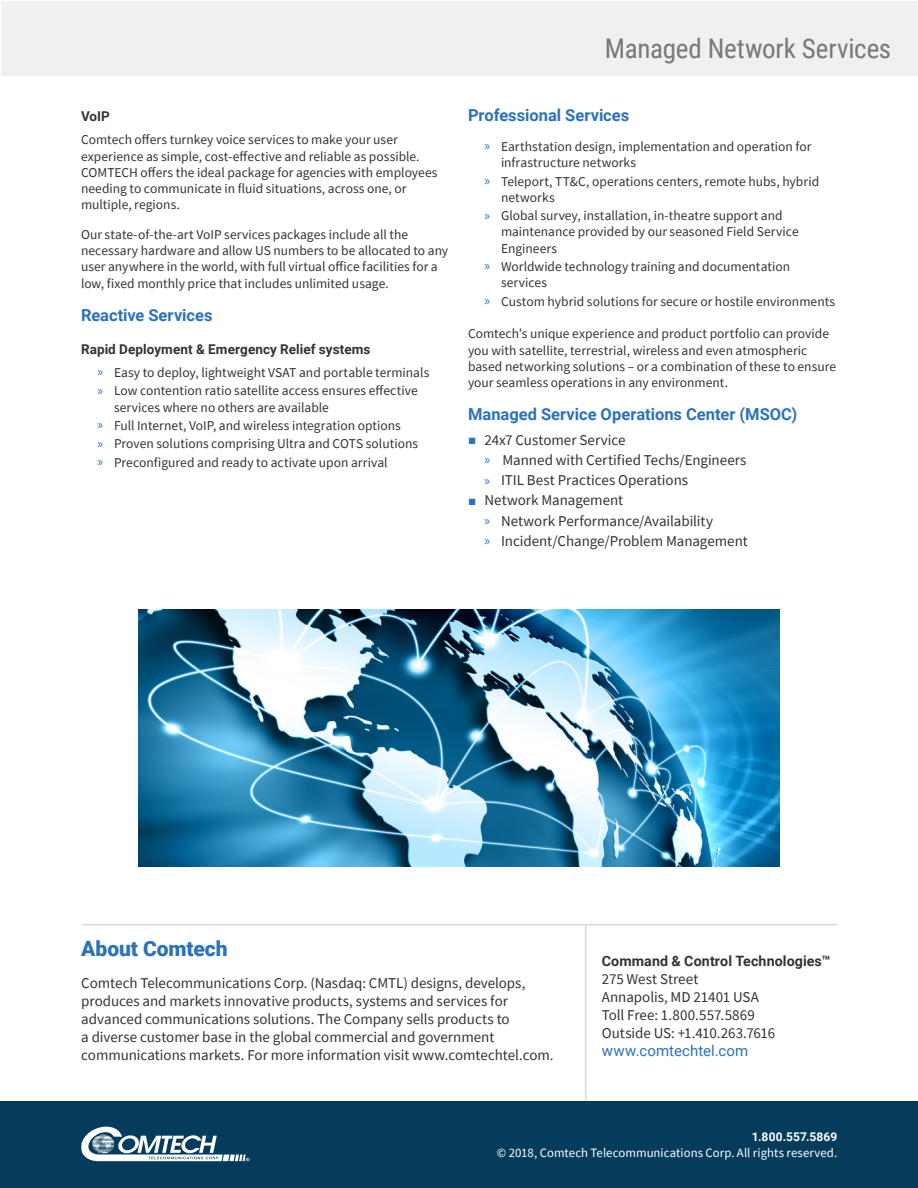
<style>
.page{position:relative;width:918px;height:1188px;background:#fff}
.page>*{position:absolute;margin:0;border:0;box-sizing:border-box;transform-origin:0 0}
.Back_Page_Title_Head{font:27px "Roboto Condensed";letter-spacing:-.005em;color:#777877}
.Heading_1{font:900 21px "Roboto";letter-spacing:-.005em;color:#2b72ba}
.Heading_2{font:700 16.5px "Roboto";letter-spacing:-.005em;color:#2b72ba}
.Heading_3{font:700 16.5px "Roboto";color:#2b72ba}
.Body_Text{font:15px/18px "Source Sans Pro";letter-spacing:-.005em;color:#323332}
.Heading_3-2{font:15px/18px "Source Sans Pro";letter-spacing:-.005em;color:#323332}
.Heading_3-3{font:700 14.25px "Roboto";letter-spacing:.005em;color:#323332}
.Body_Text-2{font:13.5px/16.2px "Source Sans Pro";color:#323332}
.Heading_3-4{font:700 13.5px "Roboto";letter-spacing:.005em;color:#323332}
.Body_Text-3{font:12.75px "Source Sans Pro";letter-spacing:.005em;color:#fff}
.Body_Text-4{font:700 12px "Roboto";letter-spacing:.01em;color:#fff}
.s1{font-family:"Myriad Pro";color:#2b72ba}
.s2{font-family:"Arial";font-size:13.5px;color:#2b72ba}
.s3{font-family:"Myriad Pro";font-size:13.5px;color:#2b72ba}
.s4{font-family:"Roboto";color:#2b72ba}
</style>
<div class="page">
<div style="left:1px;top:1px;width:917px;height:74px;background:#eff0f0"></div>
<div style="left:0;top:1102px;width:918px;height:86px;background:#053c5c"></div>
<svg style="left:81px;top:1127px;width:168px;height:34px"></svg>
<hr style="left:81px;top:924px;width:756px;height:1px;background:#dbdada">
<hr style="left:585px;top:925px;width:1px;height:176px;background:#dbdada">
<img style="left:138px;top:610px;width:642px;height:256px">
<p class="Heading_3-4" style="left:81px;top:107px;width:30px">VoIP</p>
<p class="Body_Text-2" style="left:81px;top:132px;width:358px">Comtech offers turnkey voice services to make your user experience as simple, cost-effective and reliable as possible.<br>COMTECH offers the ideal package for agencies with employees needing to communicate in fluid situations, across one, or multiple, regions.</p>
<p class="Body_Text-2" style="left:81px;top:226px;width:369px">Our state-of-the-art VoIP services packages include all the necessary hardware and allow US numbers to be allocated to any user anywhere in the world, with full virtual office facilities for a low, fixed monthly price that includes unlimited usage.</p>
<p class="Heading_2" style="left:81px;top:303px;width:133px">Reactive Services</p>
<p class="Heading_3-4" style="left:81px;top:340px;width:291px">Rapid Deployment &amp; Emergency Relief systems</p>
<p class="Body_Text-2" style="left:98px;top:364px;width:333px"><span class="s1">»</span> Easy to deploy, lightweight VSAT and portable terminals</p>
<p class="Body_Text-2" style="left:114px;top:383px;width:305px;text-indent:-16px"><span class="s1">»</span> Low contention ratio satellite access ensures effective services where no others are available</p>
<p class="Body_Text-2" style="left:98px;top:417px;width:305px"><span class="s1">»</span> Full Internet, VoIP, and wireless integration options</p>
<p class="Body_Text-2" style="left:98px;top:436px;width:322px"><span class="s1">»</span> Proven solutions comprising Ultra and COTS solutions</p>
<p class="Body_Text-2" style="left:98px;top:454px;width:292px"><span class="s1">»</span> Preconfigured and ready to activate upon arrival</p>
<p class="Back_Page_Title_Head" style="left:605px;top:30px;width:288px">Managed Network Services</p>
<p class="Heading_2" style="left:468px;top:104px;width:163px">Professional Services</p>
<p class="Body_Text-2" style="left:501px;top:138px;width:312px;text-indent:-16px"><span class="s1">»</span> Earthstation design, implementation and operation for infrastructure networks</p>
<p class="Body_Text-2" style="left:501px;top:173px;width:320px;text-indent:-16px"><span class="s1">»</span> Teleport, TT&amp;C, operations centers, remote hubs, hybrid networks</p>
<p class="Body_Text-2" style="left:501px;top:208px;width:299px;text-indent:-16px"><span class="s1">»</span> Global survey, installation, in-theatre support and maintenance provided by our seasoned Field Service<br>Engineers</p>
<p class="Body_Text-2" style="left:501px;top:258px;width:291px;text-indent:-16px"><span class="s1">»</span> Worldwide technology training and documentation services</p>
<p class="Body_Text-2" style="left:484px;top:293px;width:352px"><span class="s1">»</span> Custom hybrid solutions for secure or hostile environments</p>
<p class="Body_Text-2" style="left:468px;top:326px;width:370px">Comtech’s unique experience and product portfolio can provide you with satellite, terrestrial, wireless and even atmospheric based networking solutions – or a combination of these to ensure your seamless operations in any environment.</p>
<p class="Heading_3" style="left:468px;top:403px;width:331px">Managed Service Operations Center (MSOC)</p>
<p class="Body_Text" style="left:468px;top:431px;width:159px"><span class="s2">■</span> 24x7 Customer Service</p>
<p class="Body_Text" style="left:484px;top:451px;width:264px"><span class="s3">»</span> Manned with Certified Techs/Engineers</p>
<p class="Body_Text" style="left:484px;top:471px;width:205px"><span class="s3">»</span> ITIL Best Practices Operations</p>
<p class="Body_Text" style="left:468px;top:491px;width:157px"><span class="s2">■</span> Network Management</p>
<p class="Body_Text" style="left:484px;top:512px;width:230px"><span class="s3">»</span> Network Performance/Availability</p>
<p class="Body_Text" style="left:484px;top:532px;width:265px"><span class="s3">»</span> Incident/Change/Problem Management</p>
<p class="Heading_1" style="left:81px;top:934px;width:148px">About Comtech</p>
<p class="Body_Text" style="left:81px;top:974px;width:474px">Comtech Telecommunications Corp. (Nasdaq: CMTL) designs, develops, produces and markets innovative products, systems and services for advanced communications solutions. The Company sells products to<br>a diverse customer base in the global commercial and government communications markets. For more information visit www.comtechtel.com.</p>
<p class="Heading_3-3" style="left:602px;top:951px;width:230px">Command &amp; Control Technologies™</p>
<p class="Heading_3-2" style="left:602px;top:970px;width:175px">275 West Street<br>Annapolis, MD 21401 USA<br>Toll Free: 1.800.557.5869<br>Outside US: +1.410.263.7616 <span class="s4">www.comtechtel.com</span></p>
<p class="Body_Text-4" style="left:752px;top:1129px;width:87px">1.800.557.5869</p>
<p class="Body_Text-3" style="left:497px;top:1144px;width:342px">© 2018, Comtech Telecommunications Corp. All rights reserved.</p>
</div>
